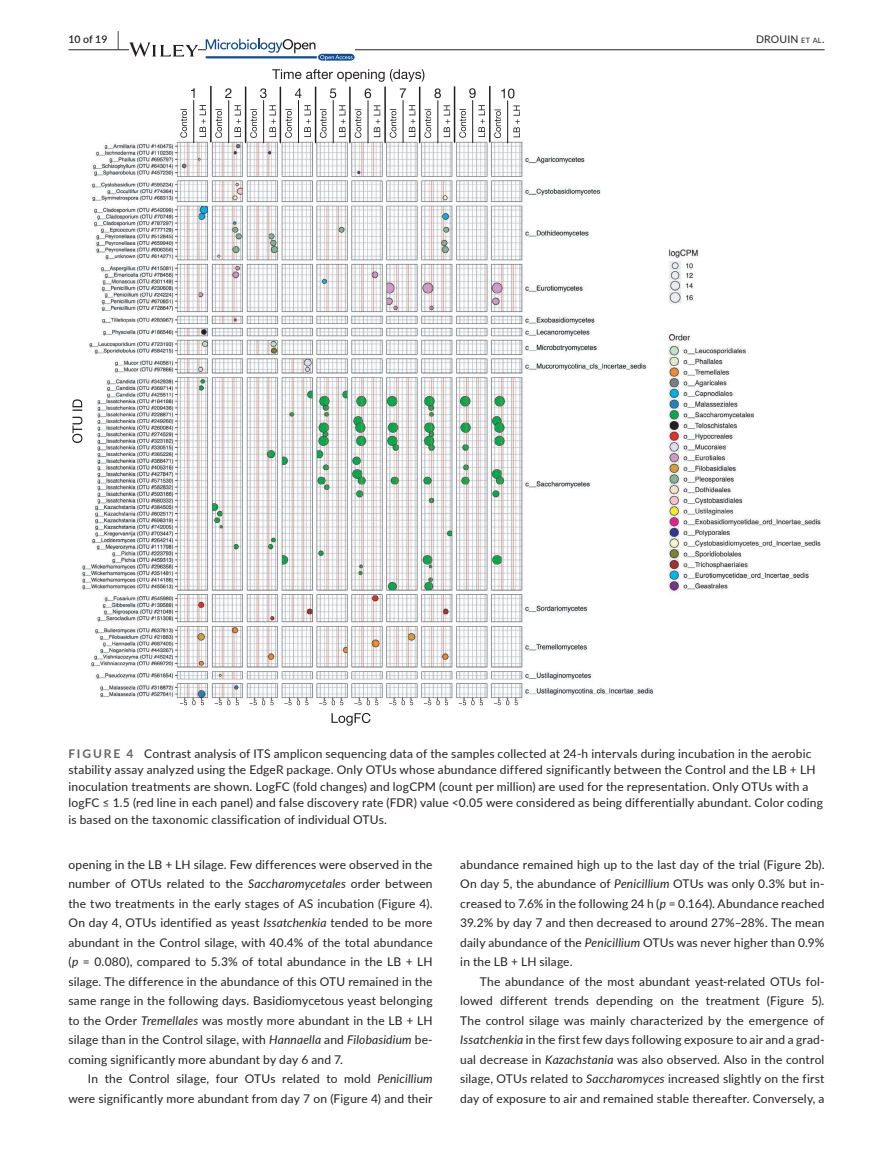
<style>
.page{position:relative;width:893px;height:1174px;background:#fff}
.page>*{position:absolute;margin:0;border:0;box-sizing:border-box;transform-origin:0 0}
.t1{font:12px/19.5px "Lato";letter-spacing:.015em;color:#231f20;text-align:justify}
.t2{font:10.5px "Lato";letter-spacing:.02em;color:#231f20}
.t3{font:600 10.5px "Lato";color:#231f20}
.s1{font-size:19.5px}
.s2{font-size:7.35px}
.s3{font-weight:700;color:#636366}
.s4{font-style:italic}
</style>
<div class="page">
<hr style="left:68px;top:49px;width:756px;height:1px;background:#231f20">
<svg style="left:129px;top:42px;width:69px;height:15px"></svg>
<svg style="left:206px;top:39px;width:149px;height:22px"></svg>
<img style="left:81px;top:141px;width:740px;height:560px">
<hr style="left:193px;top:100px;width:1px;height:43px;background:#231f20">
<svg style="left:180px;top:109px;width:7px;height:29px"></svg>
<svg style="left:200px;top:105px;width:6px;height:32px"></svg>
<svg style="left:272px;top:69px;width:152px;height:13px"></svg>
<svg style="left:191px;top:88px;width:4px;height:10px"></svg>
<hr style="left:210px;top:86px;width:2px;height:56px;background:#231f20">
<hr style="left:228px;top:101px;width:1px;height:42px;background:#231f20">
<svg style="left:215px;top:109px;width:7px;height:29px"></svg>
<svg style="left:234px;top:105px;width:7px;height:32px"></svg>
<svg style="left:225px;top:88px;width:6px;height:10px"></svg>
<hr style="left:245px;top:87px;width:1px;height:55px;background:#231f20">
<hr style="left:263px;top:101px;width:1px;height:42px;background:#231f20">
<svg style="left:250px;top:109px;width:7px;height:29px"></svg>
<svg style="left:269px;top:105px;width:7px;height:32px"></svg>
<svg style="left:260px;top:88px;width:7px;height:10px"></svg>
<hr style="left:280px;top:87px;width:1px;height:56px;background:#231f20">
<hr style="left:298px;top:100px;width:1px;height:43px;background:#231f20">
<svg style="left:285px;top:109px;width:7px;height:29px"></svg>
<svg style="left:304px;top:105px;width:7px;height:32px"></svg>
<svg style="left:295px;top:88px;width:7px;height:10px"></svg>
<hr style="left:315px;top:87px;width:1px;height:56px;background:#231f20">
<hr style="left:333px;top:101px;width:1px;height:42px;background:#231f20">
<svg style="left:320px;top:109px;width:7px;height:29px"></svg>
<svg style="left:339px;top:105px;width:6px;height:32px"></svg>
<svg style="left:330px;top:89px;width:6px;height:9px"></svg>
<hr style="left:349px;top:87px;width:2px;height:56px;background:#231f20">
<hr style="left:368px;top:101px;width:1px;height:42px;background:#231f20">
<svg style="left:355px;top:109px;width:6px;height:29px"></svg>
<svg style="left:374px;top:105px;width:6px;height:32px"></svg>
<svg style="left:365px;top:88px;width:6px;height:10px"></svg>
<hr style="left:384px;top:87px;width:2px;height:55px;background:#231f20">
<hr style="left:403px;top:100px;width:1px;height:43px;background:#231f20">
<svg style="left:390px;top:109px;width:6px;height:29px"></svg>
<svg style="left:409px;top:105px;width:6px;height:32px"></svg>
<svg style="left:400px;top:88px;width:6px;height:10px"></svg>
<hr style="left:419px;top:87px;width:1px;height:55px;background:#231f20">
<hr style="left:438px;top:101px;width:1px;height:42px;background:#231f20">
<svg style="left:424px;top:109px;width:7px;height:29px"></svg>
<svg style="left:444px;top:105px;width:6px;height:32px"></svg>
<svg style="left:434px;top:88px;width:7px;height:10px"></svg>
<hr style="left:454px;top:87px;width:1px;height:55px;background:#231f20">
<hr style="left:472px;top:100px;width:1px;height:43px;background:#231f20">
<svg style="left:459px;top:109px;width:7px;height:29px"></svg>
<svg style="left:478px;top:105px;width:7px;height:32px"></svg>
<svg style="left:469px;top:88px;width:7px;height:10px"></svg>
<hr style="left:489px;top:86px;width:2px;height:56px;background:#231f20">
<hr style="left:507px;top:101px;width:1px;height:42px;background:#231f20">
<svg style="left:494px;top:109px;width:7px;height:29px"></svg>
<svg style="left:513px;top:106px;width:7px;height:31px"></svg>
<svg style="left:501px;top:89px;width:13px;height:9px"></svg>
<svg style="left:331px;top:713px;width:39px;height:12px"></svg>
<svg style="left:180px;top:700px;width:24px;height:5px"></svg>
<svg style="left:215px;top:700px;width:24px;height:5px"></svg>
<svg style="left:249px;top:700px;width:25px;height:5px"></svg>
<svg style="left:284px;top:700px;width:24px;height:5px"></svg>
<svg style="left:319px;top:700px;width:7px;height:5px"></svg>
<svg style="left:332px;top:700px;width:11px;height:5px"></svg>
<svg style="left:354px;top:700px;width:7px;height:5px"></svg>
<svg style="left:367px;top:700px;width:11px;height:5px"></svg>
<svg style="left:389px;top:700px;width:7px;height:5px"></svg>
<svg style="left:402px;top:700px;width:11px;height:5px"></svg>
<svg style="left:424px;top:700px;width:24px;height:5px"></svg>
<svg style="left:459px;top:700px;width:24px;height:5px"></svg>
<svg style="left:494px;top:700px;width:24px;height:5px"></svg>
<svg style="left:72px;top:399px;width:10px;height:44px"></svg>
<p class="t3" style="left:68px;top:31px;width:52px">10 of 19 <span class="s1">|</span></p>
<p class="t2" style="left:756px;top:31px;width:70px">DROUIN <span class="s2">et al</span>.</p>
<p class="t1" style="left:68px;top:744px;width:756px;line-height:16.5px;text-align:left"><span class="s3">FIGURE 4</span> Contrast analysis of ITS amplicon sequencing data of the samples collected at 24-h intervals during incubation in the aerobic stability assay analyzed using the EdgeR package. Only OTUs whose abundance differed significantly between the Control and the LB + LH inoculation treatments are shown. LogFC (fold changes) and logCPM (count per million) are used for the representation. Only OTUs with a logFC ≤ 1.5 (red line in each panel) and false discovery rate (FDR) value &lt;0.05 were considered as being differentially abundant. Color coding is based on the taxonomic classification of individual OTUs.</p>
<p class="t1" style="left:68px;top:854px;width:366px">opening in the LB + LH silage. Few differences were observed in the number of OTUs related to the <span class="s4">Saccharomycetales</span> order between the two treatments in the early stages of AS incubation (Figure 4).<br>On day 4, OTUs identified as yeast <span class="s4">Issatchenkia</span> tended to be more abundant in the Control silage, with 40.4% of the total abundance (<span class="s4">p</span> = 0.080), compared to 5.3% of total abundance in the LB + LH silage. The difference in the abundance of this OTU remained in the same range in the following days. Basidiomycetous yeast belonging to the Order <span class="s4">Tremellales</span> was mostly more abundant in the LB + LH silage than in the Control silage, with <span class="s4">Hannaella</span> and <span class="s4">Filobasidium</span> be&shy;coming significantly more abundant by day 6 and 7.</p>
<p class="t1" style="left:68px;top:1068px;width:366px;text-align:right">In the Control silage, four OTUs related to mold <span class="s4">Penicillium </span>were significantly more abundant from day 7 on (Figure 4) and their</p>
<p class="t1" style="left:460px;top:854px;width:366px">abundance remained high up to the last day of the trial (Figure 2b).<br>On day 5, the abundance of <span class="s4">Penicillium</span> OTUs was only 0.3% but in&shy;creased to 7.6% in the following 24 h (<span class="s4">p</span> = 0.164). Abundance reached 39.2% by day 7 and then decreased to around 27%–28%. The mean daily abundance of the <span class="s4">Penicillium</span> OTUs was never higher than 0.9% in the LB + LH silage.</p>
<p class="t1" style="left:460px;top:971px;width:366px;text-indent:20px">The abundance of the most abundant yeast-related OTUs fol&shy;lowed different trends depending on the treatment (Figure 5).<br>The control silage was mainly characterized by the emergence of <span class="s4">Issatchenkia</span> in the first few days following exposure to air and a grad&shy;ual decrease in <span class="s4">Kazachstania</span> was also observed. Also in the control silage, OTUs related to <span class="s4">Saccharomyces</span> increased slightly on the first day of exposure to air and remained stable thereafter. Conversely, a</p>
</div>
